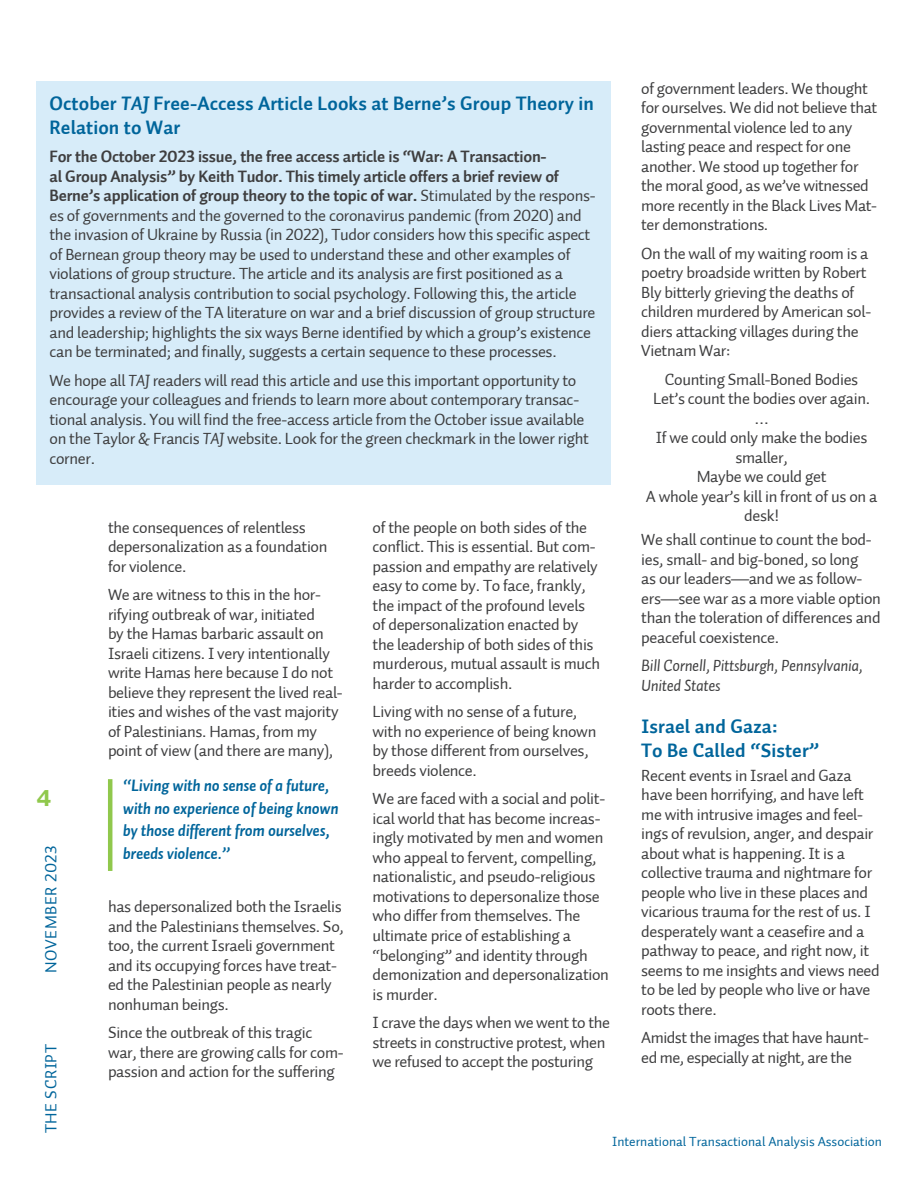
<style>
.page{position:relative;width:918px;height:1188px;background:#fff}
.page>*{position:absolute;margin:0;border:0;box-sizing:border-box;transform-origin:0 0}
.t1{font:30px "Auto 3 Bold Sm Cp";color:#90c84c}
.HD_4{font:19.5px/24px "Auto 2 Bold LF";letter-spacing:.005em;color:#00659b}
.basic_body_text{font:16.5px/19.5px "Auto 2 Regular LF";letter-spacing:-.02em;color:#3e3e3f}
.Pullquote{font:16.5px/22.5px "Auto 1 Bold Italic LF";letter-spacing:-.015em;color:#00659b}
.basic_body_text-2{font:16.5px/19.5px "Auto 1 Italic LF";letter-spacing:-.02em;color:#3e3e3f}
.footer_SCRIPT{font:16.5px "Auto 1 Regular LF";letter-spacing:.03em;color:#00659b}
.t2{font:13.5px "Auto 2 Regular LF";color:#00659b}
.s1{font-family:"Auto 1 Bold Italic LF"}
.s2{font-family:"Auto 2 Bold LF"}
.s3{font-family:"Auto 1 Italic LF"}
</style>
<div class="page">
<div style="left:36px;top:81px;width:574px;height:403px;background:#d7ecf9"></div>
<hr style="left:108px;top:779px;width:4px;height:92px;background:#90c84c">
<p class="HD_4" style="left:50px;top:91px;width:546px">October <span class="s1">TAJ</span> Free-Access Article Looks at Berne’s Group Theory in<br>Relation to War</p>
<p class="basic_body_text" style="left:50px;top:147px;width:548px"><span class="s2">For the October 2023 issue, the free access article is “War: A Transaction-<br>al Group Analysis” by Keith Tudor. This timely article offers a brief review of Berne’s application of group theory to the topic of war.</span> Stimulated by the respons&shy;es of governments and the governed to the coronavirus pandemic (from 2020) and the invasion of Ukraine by Russia (in 2022), Tudor considers how this specific aspect of Bernean group theory may be used to understand these and other examples of violations of group structure. The article and its analysis are first positioned as a transactional analysis contribution to social psychology. Following this, the article provides a review of the TA literature on war and a brief discussion of group structure and leadership; highlights the six ways Berne identified by which a group’s existence can be terminated; and finally, suggests a certain sequence to these processes.</p>
<p class="basic_body_text" style="left:50px;top:370px;width:541px">We hope all <span class="s3">TAJ</span> readers will read this article and use this important opportunity to encourage your colleagues and friends to learn more about contemporary transac&shy;tional analysis. You will find the free-access article from the October issue available on the Taylor &amp; Francis <span class="s3">TAJ</span> website. Look for the green checkmark in the lower right corner.</p>
<h1 class="t1" style="left:36px;top:779px;width:17px">4</h1>
<p class="footer_SCRIPT" style="left:41px;top:973px;width:129px;rotate:-90deg">NOVEMBER 2023</p>
<p class="footer_SCRIPT" style="left:41px;top:1133px;width:91px;rotate:-90deg">THE SCRIPT</p>
<p class="basic_body_text" style="left:108px;top:518px;width:221px">the consequences of relentless depersonalization as a foundation for violence.</p>
<p class="basic_body_text" style="left:108px;top:585px;width:236px">We are witness to this in the hor&shy;rifying outbreak of war, initiated<br>by the Hamas barbaric assault on Israeli citizens. I very intentionally write Hamas here because I do not believe they represent the lived real&shy;ities and wishes of the vast majority of Palestinians. Hamas, from my point of view (and there are many),</p>
<p class="Pullquote" style="left:123px;top:775px;width:217px">“Living with no sense of a future, with no experience of being known by those different from ourselves, breeds violence.”</p>
<p class="basic_body_text" style="left:108px;top:897px;width:237px">has depersonalized both the Israelis and the Palestinians themselves. So, too, the current Israeli government and its occupying forces have treat&shy;ed the Palestinian people as nearly nonhuman beings.</p>
<p class="basic_body_text" style="left:108px;top:1023px;width:237px">Since the outbreak of this tragic war, there are growing calls for com&shy;passion and action for the suffering</p>
<p class="basic_body_text" style="left:373px;top:518px;width:229px">of the people on both sides of the conflict. This is essential. But com&shy;passion and empathy are relatively easy to come by. To face, frankly, the impact of the profound levels of depersonalization enacted by the leadership of both sides of this murderous, mutual assault is much harder to accomplish.</p>
<p class="basic_body_text" style="left:373px;top:702px;width:225px">Living with no sense of a future, with no experience of being known by those different from ourselves, breeds violence.</p>
<p class="basic_body_text" style="left:373px;top:789px;width:238px">We are faced with a social and polit&shy;ical world that has become increas&shy;ingly motivated by men and women who appeal to fervent, compelling, nationalistic, and pseudo-religious motivations to depersonalize those who differ from themselves. The ultimate price of establishing a “belonging” and identity through demonization and depersonalization is murder.</p>
<p class="basic_body_text" style="left:373px;top:1013px;width:239px">I crave the days when we went to the streets in constructive protest, when we refused to accept the posturing</p>
<p class="basic_body_text" style="left:641px;top:79px;width:238px">of government leaders. We thought for ourselves. We did not believe that governmental violence led to any lasting peace and respect for one another. We stood up together for the moral good, as we’ve witnessed more recently in the Black Lives Mat&shy;ter demonstrations.</p>
<p class="basic_body_text" style="left:641px;top:244px;width:231px">On the wall of my waiting room is a poetry broadside written by Robert<br>Bly bitterly grieving the deaths of children murdered by American sol&shy;diers attacking villages during the<br>Vietnam War:</p>
<p class="basic_body_text" style="left:665px;top:370px;width:195px">Counting Small-Boned Bodies</p>
<p class="basic_body_text" style="left:653px;top:389px;width:219px">Let’s count the bodies over again.</p>
<p class="basic_body_text" style="left:754px;top:409px;width:16px">…</p>
<p class="basic_body_text" style="left:656px;top:428px;width:213px;text-align:center">If we could only make the bodies smaller,</p>
<p class="basic_body_text" style="left:697px;top:467px;width:131px">Maybe we could get</p>
<p class="basic_body_text" style="left:646px;top:487px;width:233px;text-align:center">A whole year’s kill in front of us on a desk!</p>
<p class="basic_body_text" style="left:641px;top:530px;width:241px">We shall continue to count the bod&shy;ies, small- and big-boned, so long<br>as our leaders—and we as follow&shy;ers—see war as a more viable option than the toleration of differences and peaceful coexistence.</p>
<p class="basic_body_text-2" style="left:641px;top:656px;width:223px">Bill Cornell, Pittsburgh, Pennsylvania,<br>United States</p>
<p class="HD_4" style="left:641px;top:715px;width:179px">Israel and Gaza:<br>To Be Called “Sister”</p>
<p class="basic_body_text" style="left:641px;top:766px;width:240px">Recent events in Israel and Gaza have been horrifying, and have left me with intrusive images and feel&shy;ings of revulsion, anger, and despair about what is happening. It is a collective trauma and nightmare for people who live in these places and vicarious trauma for the rest of us. I desperately want a ceasefire and a pathway to peace, and right now, it seems to me insights and views need to be led by people who live or have roots there.</p>
<p class="basic_body_text" style="left:641px;top:1028px;width:229px">Amidst the images that have haunt&shy;ed me, especially at night, are the</p>
<p class="t2" style="left:612px;top:1133px;width:271px">International Transactional Analysis Association</p>
</div>
